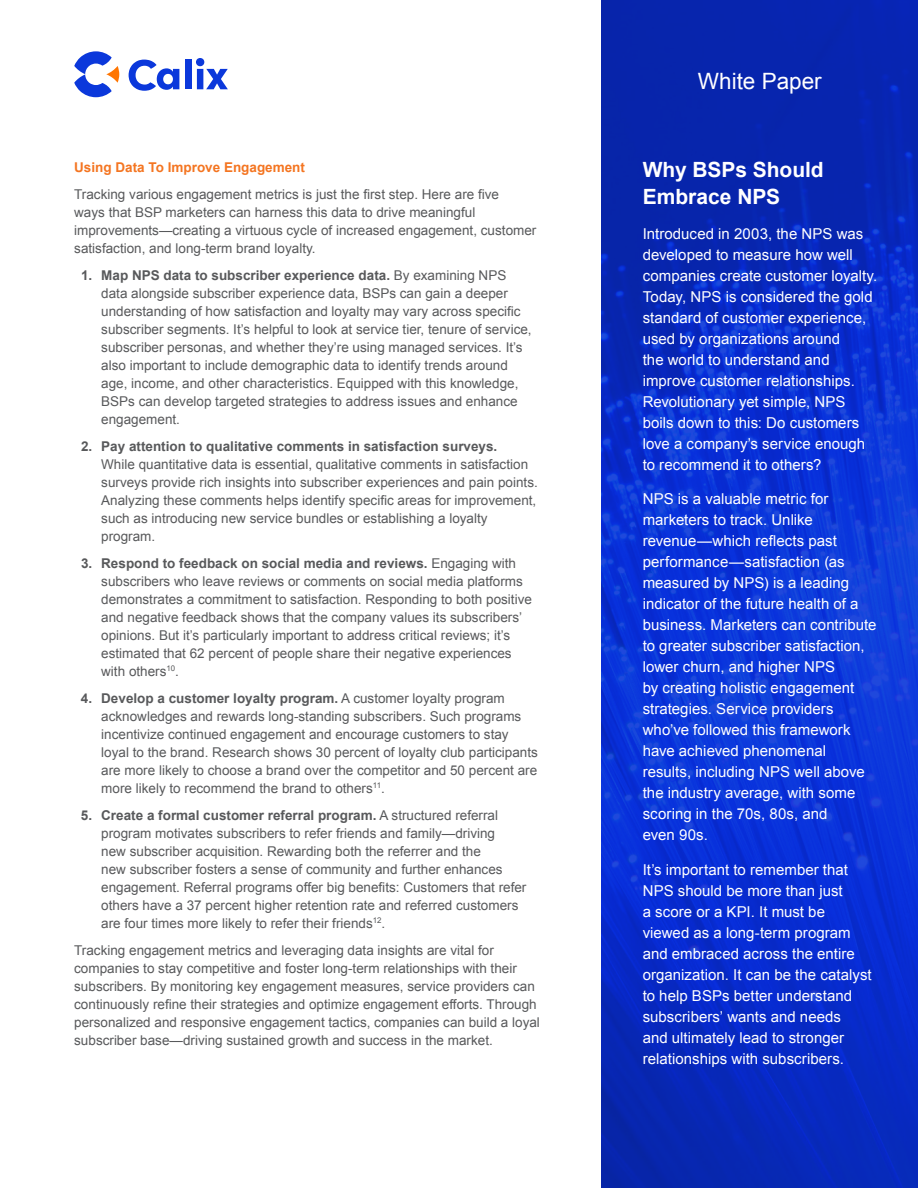
<style>
.page{position:relative;width:918px;height:1188px;background:#fff}
.page>*{position:absolute;margin:0;border:0;box-sizing:border-box;transform-origin:0 0}
.t1{font:22.5px "Arial";color:#fff}
.t2{font:700 21px/27px "Arial";color:#fff}
.t3{font:15px/21px "Arial";letter-spacing:.005em;color:#fff}
.t4{font:13.5px/18px "Arial";color:#58595b}
.t5{font:700 13.5px "Arial";color:#58595b}
.t6{font:700 13.5px "Arial";color:#f47521}
.s1{font-weight:700}
</style>
<div class="page">
<svg style="left:602px;top:0;width:316px;height:1188px;background:#092ec8"></svg>
<svg style="left:196px;top:58px;width:32px;height:31px"></svg>
<div style="left:185px;top:60px;width:6px;height:29px;background:#0b38db"></div>
<svg style="left:129px;top:60px;width:50px;height:31px"></svg>
<svg style="left:74px;top:51px;width:45px;height:46px"></svg>
<p class="t6" style="left:74px;top:158px;width:232px">Using Data To Improve Engagement</p>
<p class="t4" style="left:74px;top:185px;width:464px">Tracking various engagement metrics is just the first step. Here are five<br>ways that BSP marketers can harness this data to drive meaningful improvements—creating a virtuous cycle of increased engagement, customer satisfaction, and long-term brand loyalty.</p>
<p class="t4" style="left:101px;top:266px;width:432px;text-indent:-20px"><span class="s1">1. Map NPS data to subscriber experience data.</span> By examining NPS data alongside subscriber experience data, BSPs can gain a deeper understanding of how satisfaction and loyalty may vary across specific subscriber segments. It’s helpful to look at service tier, tenure of service, subscriber personas, and whether they’re using managed services. It’s also important to include demographic data to identify trends around age, income, and other characteristics. Equipped with this knowledge, BSPs can develop targeted strategies to address issues and enhance engagement.</p>
<p class="t5" style="left:81px;top:437px;width:418px">2. Pay attention to qualitative comments in satisfaction surveys.</p>
<p class="t4" style="left:101px;top:455px;width:438px">While quantitative data is essential, qualitative comments in satisfaction surveys provide rich insights into subscriber experiences and pain points.<br>Analyzing these comments helps identify specific areas for improvement, such as introducing new service bundles or establishing a loyalty program.</p>
<p class="t4" style="left:101px;top:554px;width:432px;text-indent:-20px"><span class="s1">3. Respond to feedback on social media and reviews.</span> Engaging with subscribers who leave reviews or comments on social media platforms demonstrates a commitment to satisfaction. Responding to both positive and negative feedback shows that the company values its subscribers’ opinions. But it’s particularly important to address critical reviews; it’s estimated that 62 percent of people share their negative experiences with others<sup>10</sup>.</p>
<p class="t4" style="left:101px;top:689px;width:438px;text-indent:-20px"><span class="s1">4. Develop a customer loyalty program.</span> A customer loyalty program acknowledges and rewards long-standing subscribers. Such programs incentivize continued engagement and encourage customers to stay loyal to the brand. Research shows 30 percent of loyalty club participants are more likely to choose a brand over the competitor and 50 percent are more likely to recommend the brand to others<sup>11</sup>.</p>
<p class="t4" style="left:101px;top:806px;width:427px;text-indent:-20px"><span class="s1">5. Create a formal customer referral program.</span> A structured referral program motivates subscribers to refer friends and family—driving<br>new subscriber acquisition. Rewarding both the referrer and the<br>new subscriber fosters a sense of community and further enhances engagement. Referral programs offer big benefits: Customers that refer others have a 37 percent higher retention rate and referred customers are four times more likely to refer their friends<sup>12</sup>.</p>
<p class="t4" style="left:74px;top:941px;width:467px">Tracking engagement metrics and leveraging data insights are vital for companies to stay competitive and foster long-term relationships with their subscribers. By monitoring key engagement measures, service providers can continuously refine their strategies and optimize engagement efforts. Through personalized and responsive engagement tactics, companies can build a loyal subscriber base—driving sustained growth and success in the market.</p>
<h1 class="t1" style="left:698px;top:66px;width:125px">White Paper</h1>
<h2 class="t2" style="left:643px;top:157px;width:183px">Why BSPs Should<br>Embrace NPS</h2>
<p class="t3" style="left:643px;top:223px;width:236px">Introduced in 2003, the NPS was developed to measure how well companies create customer loyalty.<br>Today, NPS is considered the gold standard of customer experience, used by organizations around<br>the world to understand and improve customer relationships.<br>Revolutionary yet simple, NPS boils down to this: Do customers love a company’s service enough to recommend it to others?</p>
<p class="t3" style="left:643px;top:489px;width:235px">NPS is a valuable metric for marketers to track. Unlike revenue—which reflects past performance—satisfaction (as measured by NPS) is a leading indicator of the future health of a business. Marketers can contribute to greater subscriber satisfaction, lower churn, and higher NPS<br>by creating holistic engagement strategies. Service providers who’ve followed this framework have achieved phenomenal results, including NPS well above the industry average, with some scoring in the 70s, 80s, and<br>even 90s.</p>
<p class="t3" style="left:643px;top:859px;width:231px">It’s important to remember that<br>NPS should be more than just<br>a score or a KPI. It must be viewed as a long-term program and embraced across the entire organization. It can be the catalyst to help BSPs better understand subscribers’ wants and needs<br>and ultimately lead to stronger relationships with subscribers.</p>
</div>
